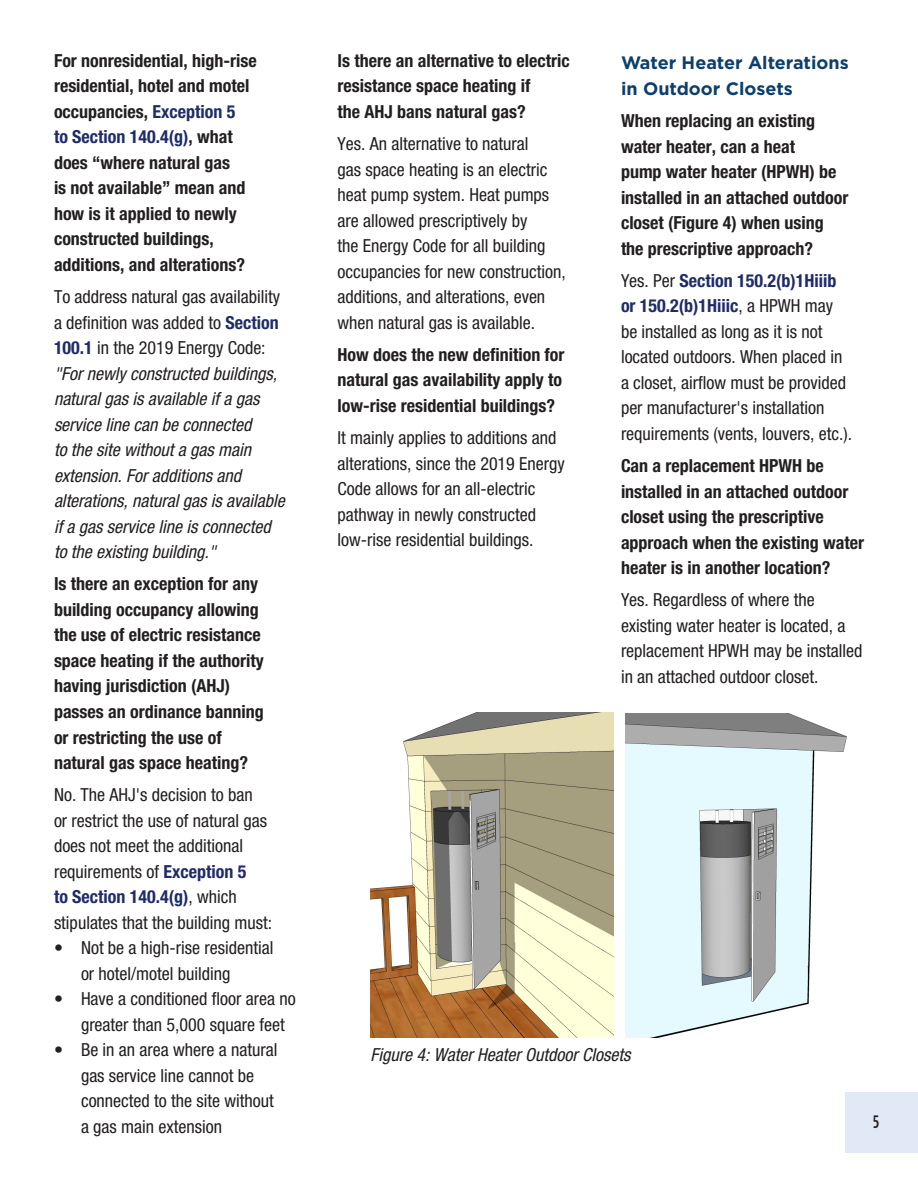
<style>
.page{position:relative;width:918px;height:1188px;background:#fff}
.page>*{position:absolute;margin:0;border:0;box-sizing:border-box;transform-origin:0 0}
.t1{font:condensed 18px/25.5px "Helvetica Neue LT Std";color:#231f20}
.t2{font:700 condensed 18px/25.5px "Helvetica Neue LT Std";color:#231f20}
.t3{font:italic condensed 18px/25.5px "Helvetica Neue LT Std";color:#231f20}
.t4{font:700 18px/25.5px "Gotham HTF";color:#0d3f6e}
.t5{font:500 condensed 18px "Gotham HTF";color:#231f20}
.s1{color:#202c68}
.s2{font-weight:700;color:#202c68}
</style>
<div class="page">
<div style="left:846px;top:1092px;width:72px;height:60px;background:#e1e9f6"></div>
<img style="left:371px;top:713px;width:243px;height:325px">
<img style="left:625px;top:713px;width:222px;height:325px">
<p class="t2" style="left:54px;top:47px;width:204px">For nonresidential, high-rise residential, hotel and motel occupancies, <span class="s1">Exception 5<br>to Section 140.4(g)</span>, what does “where natural gas<br>is not available” mean and how is it applied to newly constructed buildings, additions, and alterations?</p>
<p class="t1" style="left:54px;top:284px;width:228px;text-align:justify">To address natural gas availability a definition was added to <span class="s2">Section 100.1</span> in the 2019 Energy Code:</p>
<p class="t3" style="left:54px;top:361px;width:232px">"For newly constructed buildings, natural gas is available if a gas service line can be connected<br>to the site without a gas main extension. For additions and alterations, natural gas is available if a gas service line is connected to the existing building."</p>
<p class="t2" style="left:54px;top:571px;width:211px">Is there an exception for any building occupancy allowing the use of electric resistance space heating if the authority having jurisdiction (AHJ) passes an ordinance banning or restricting the use of natural gas space heating?</p>
<p class="t1" style="left:54px;top:782px;width:220px">No. The AHJ's decision to ban<br>or restrict the use of natural gas does not meet the additional requirements of <span class="s2">Exception 5<br>to Section 140.4(g)</span>, which stipulates that the building must:</p>
<p class="t1" style="left:81px;top:935px;width:194px;text-indent:-27px">• Not be a high-rise residential or hotel/motel building</p>
<p class="t1" style="left:81px;top:986px;width:216px;text-indent:-27px">• Have a conditioned floor area no greater than 5,000 square feet</p>
<p class="t1" style="left:81px;top:1037px;width:198px;text-indent:-27px">• Be in an area where a natural gas service line cannot be connected to the site without a gas main extension</p>
<p class="t2" style="left:338px;top:47px;width:234px">Is there an alternative to electric resistance space heating if<br>the AHJ bans natural gas?</p>
<p class="t1" style="left:338px;top:131px;width:230px">Yes. An alternative to natural<br>gas space heating is an electric heat pump system. Heat pumps are allowed prescriptively by<br>the Energy Code for all building occupancies for new construction, additions, and alterations, even when natural gas is available.</p>
<p class="t2" style="left:338px;top:342px;width:229px">How does the new definition for natural gas availability apply to low-rise residential buildings?</p>
<p class="t1" style="left:338px;top:425px;width:229px">It mainly applies to additions and alterations, since the 2019 Energy Code allows for an all-electric pathway in newly constructed low-rise residential buildings.</p>
<h4 class="t4" style="left:621px;top:50px;width:229px">Water Heater Alterations in Outdoor Closets</h4>
<p class="t2" style="left:621px;top:108px;width:229px">When replacing an existing water heater, can a heat<br>pump water heater (HPWH) be installed in an attached outdoor closet (Figure 4) when using the prescriptive approach?</p>
<p class="t1" style="left:621px;top:268px;width:233px">Yes. Per <span class="s2">Section 150.2(b)1Hiiib or 150.2(b)1Hiiic</span>, a HPWH may be installed as long as it is not located outdoors. When placed in a closet, airflow must be provided per manufacturer's installation requirements (vents, louvers, etc.).</p>
<p class="t2" style="left:621px;top:453px;width:245px">Can a replacement HPWH be installed in an attached outdoor closet using the prescriptive approach when the existing water heater is in another location?</p>
<p class="t1" style="left:621px;top:587px;width:243px">Yes. Regardless of where the existing water heater is located, a replacement HPWH may be installed in an attached outdoor closet.</p>
<p class="t3" style="left:371px;top:1043px;width:261px">Figure 4: Water Heater Outdoor Closets</p>
<p class="t5" style="left:873px;top:1112px;width:7px">5</p>
</div>
